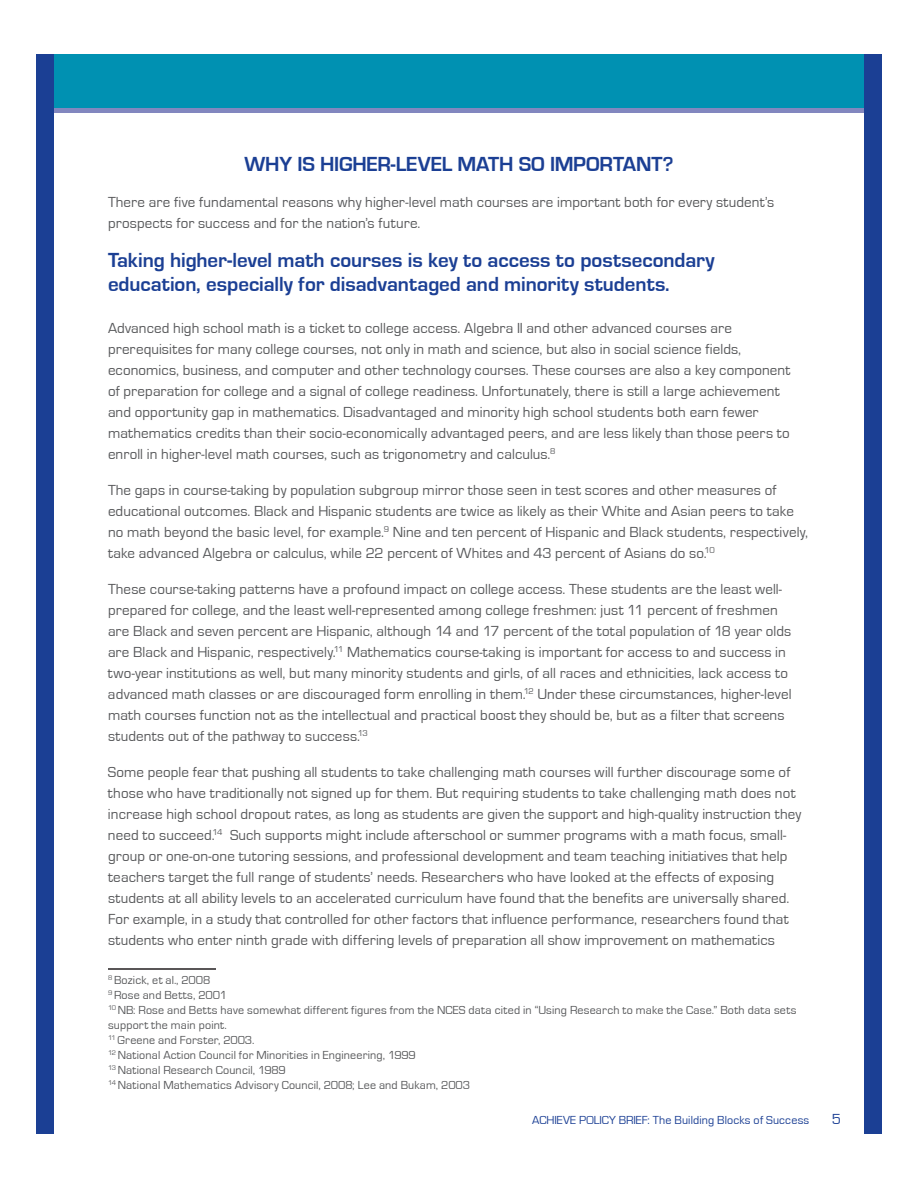
<style>
.page{position:relative;width:918px;height:1188px;background:#fff}
.page>*{position:absolute;margin:0;border:0;box-sizing:border-box;transform-origin:0 0}
.t1{font:700 21px/24px "Eurostile";letter-spacing:-.005em;color:#1b3f94}
.t2{font:15px/21px "Eurostile";letter-spacing:.005em;color:#57585a}
.t3{font:15px "Eurostile";color:#1b3f94}
.t4{font:12px/15px "Eurostile";letter-spacing:.015em;color:#57585a}
.t5{font:12px "Eurostile";letter-spacing:.01em;color:#1b3f94}
</style>
<div class="page">
<div style="left:40px;top:54px;width:835px;height:57px;background:#0091b2"></div>
<div style="left:39px;top:108px;width:825px;height:5px;background:#8287bf"></div>
<div style="left:36px;top:54px;width:18px;height:1080px;background:#1b3f94"></div>
<div style="left:864px;top:54px;width:18px;height:1080px;background:#1b3f94"></div>
<hr style="left:108px;top:968px;width:108px;height:2px;background:#231f20">
<h1 class="t1" style="left:244px;top:153px;width:102px">Why is Higher</h1>
<h1 class="t1" style="left:391px;top:153px;width:99px">-level Math</h1>
<h1 class="t1" style="left:519px;top:153px;width:52px">So Impo</h1>
<h1 class="t1" style="left:600px;top:153px;width:76px">RTANT?</h1>
<p class="t2" style="left:108px;top:192px;width:668px">There are five fundamental reasons why higher-level math courses are important both for every student’s prospects for success and for the nation’s future.</p>
<h1 class="t1" style="left:108px;top:249px;width:608px">Taking higher-level math courses is key to access to postsecondary education, especially for disadvantaged and minority students.</h1>
<p class="t2" style="left:108px;top:318px;width:684px">Advanced high school math is a ticket to college access. Algebra II and other advanced courses are prerequisites for many college courses, not only in math and science, but also in social science fields, economics, business, and computer and other technology courses. These courses are also a key component of preparation for college and a signal of college readiness. Unfortunately, there is still a large achievement and opportunity gap in mathematics. Disadvantaged and minority high school students both earn fewer mathematics credits than their socio-economically advantaged peers, and are less likely than those peers to enroll in higher-level math courses, such as trigonometry and calculus.<sup>8</sup></p>
<p class="t2" style="left:108px;top:480px;width:702px">The gaps in course-taking by population subgroup mirror those seen in test scores and other measures of educational outcomes. Black and Hispanic students are twice as likely as their White and Asian peers to take no math beyond the basic level, for example.<sup>9</sup> Nine and ten percent of Hispanic and Black students, respectively, take advanced Algebra or calculus, while 22 percent of Whites and 43 percent of Asians do so.<sup>10</sup></p>
<p class="t2" style="left:108px;top:579px;width:685px">These course-taking patterns have a profound impact on college access. These students are the least well&shy;prepared for college, and the least well-represented among college freshmen: just 11 percent of freshmen are Black and seven percent are Hispanic, although 14 and 17 percent of the total population of 18 year olds are Black and Hispanic, respectively.<sup>11</sup> Mathematics course-taking is important for access to and success in two-year institutions as well, but many minority students and girls, of all races and ethnicities, lack access to advanced math classes or are discouraged form enrolling in them.<sup>12</sup> Under these circumstances, higher-level math courses function not as the intellectual and practical boost they should be, but as a filter that screens students out of the pathway to success.<sup>13</sup></p>
<p class="t2" style="left:108px;top:762px;width:695px">Some people fear that pushing all students to take challenging math courses will further discourage some of those who have traditionally not signed up for them. But requiring students to take challenging math does not increase high school dropout rates, as long as students are given the support and high-quality instruction they need to succeed.<sup>14</sup> Such supports might include afterschool or summer programs with a math focus, small&shy;group or one-on-one tutoring sessions, and professional development and team teaching initiatives that help teachers target the full range of students’ needs. Researchers who have looked at the effects of exposing students at all ability levels to an accelerated curriculum have found that the benefits are universally shared.<br>For example, in a study that controlled for other factors that influence performance, researchers found that students who enter ninth grade with differing levels of preparation all show improvement on mathematics</p>
<p class="t4" style="left:108px;top:973px;width:690px"><sup>8</sup> Bozick, et al., 2008<br><sup>9</sup> Rose and Betts, 2001<br><sup>10</sup> NB: Rose and Betts have somewhat different figures from the NCES data cited in “Using Research to make the Case.” Both data sets support the main point.<br><sup>11</sup> Greene and Forster, 2003.<br><sup>12</sup> National Action Council for Minorities in Engineering, 1999<br><sup>13</sup> National Research Council, 1989<br><sup>14</sup> National Mathematics Advisory Council, 2008; Lee and Bukam, 2003</p>
<p class="t5" style="left:532px;top:1114px;width:279px">ACHIEVE POLICY BRIEF: The Building Blocks of Success</p>
<p class="t3" style="left:832px;top:1111px;width:11px">5</p>
</div>
